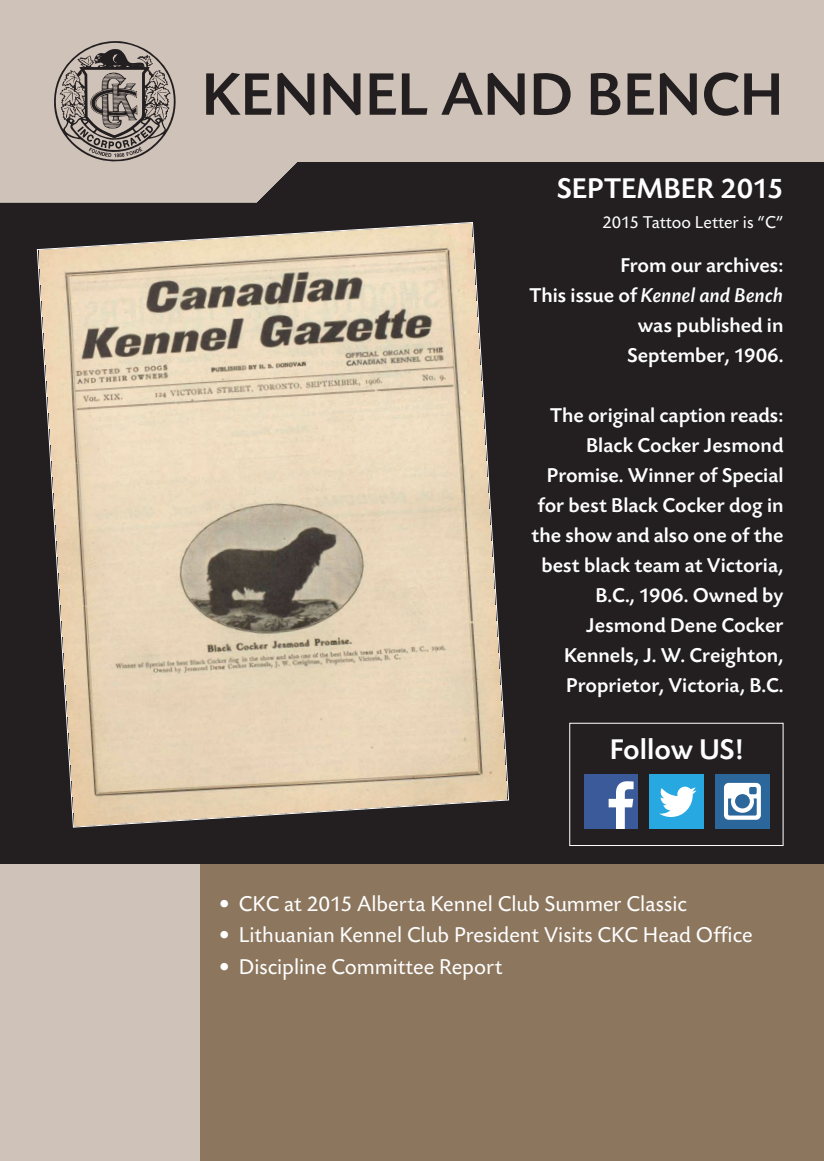
<style>
.page{position:relative;width:824px;height:1161px;background:#fff}
.page>*{position:absolute;margin:0;border:0;box-sizing:border-box;transform-origin:0 0}
.t1{font:500 63px "Today BEF";color:#231f20}
.t2{font:500 30px "Today BEF";color:#fff}
.t3{font:22.5px "Today BEF";color:#fff}
.t4{font:500 21px/30px "Today BEF";color:#fff;text-align:right}
.t5{font:18px "Today BEF";color:#fff}
.s1{font-style:italic}
</style>
<div class="page">
<div style="left:0;top:226px;width:405px;height:602px;background:#231f20"></div>
<div style="left:0;top:810px;width:824px;height:60px;background:#231f20"></div>
<div style="left:0;top:202px;width:824px;height:28px;background:#231f20"></div>
<svg style="left:0;top:0;width:824px;height:202px;background:#b6aaa2"></svg>
<div style="left:195px;top:864px;width:629px;height:297px;background:#8c765e"></div>
<div style="left:0;top:864px;width:199px;height:297px;background:#cfc2b8"></div>
<div style="left:378px;top:230px;width:446px;height:598px;background:#231f20"></div>
<svg style="left:54px;top:41px;width:122px;height:120px;background:#998f88"></svg>
<svg style="left:37px;top:222px;width:472px;height:606px;background:#c4b49d"></svg>
<div style="left:569px;top:723px;width:214px;height:123px;border:1px solid #fff"></div>
<div style="left:649px;top:774px;width:54px;height:54px;background:#27a8e0"></div>
<svg style="left:659px;top:787px;width:37px;height:30px"></svg>
<svg style="left:715px;top:774px;width:54px;height:54px;background:#6d96ba"></svg>
<div style="left:584px;top:774px;width:53px;height:54px;background:#3a5a99"></div>
<svg style="left:608px;top:781px;width:25px;height:47px"></svg>
<h1 class="t1" style="left:202px;top:71px;width:583px">KENNEL AND BENCH</h1>
<h2 class="t2" style="left:557px;top:177px;width:228px">SEPTEMBER 2015</h2>
<p class="t5" style="left:602px;top:215px;width:182px">2015 Tattoo Letter is “C”</p>
<p class="t4" style="left:529px;top:252px;width:255px">From our archives:<br>This issue of <span class="s1">Kennel and Bench </span>was published in<br>September, 1906.</p>
<p class="t4" style="left:531px;top:402px;width:253px">The original caption reads:<br>Black Cocker Jesmond<br>Promise. Winner of Special for best Black Cocker dog in the show and also one of the best black team at Victoria,<br>B.C., 1906. Owned by<br>Jesmond Dene Cocker<br>Kennels, J. W. Creighton,<br>Proprietor, Victoria, B.C.</p>
<h2 class="t2" style="left:609px;top:738px;width:135px">Follow US!</h2>
<p class="t3" style="left:218px;top:895px;width:470px">• CKC at 2015 Alberta Kennel Club Summer Classic</p>
<p class="t3" style="left:218px;top:927px;width:535px">• Lithuanian Kennel Club President Visits CKC Head Office</p>
<p class="t3" style="left:218px;top:958px;width:285px">• Discipline Committee Report</p>
</div>
